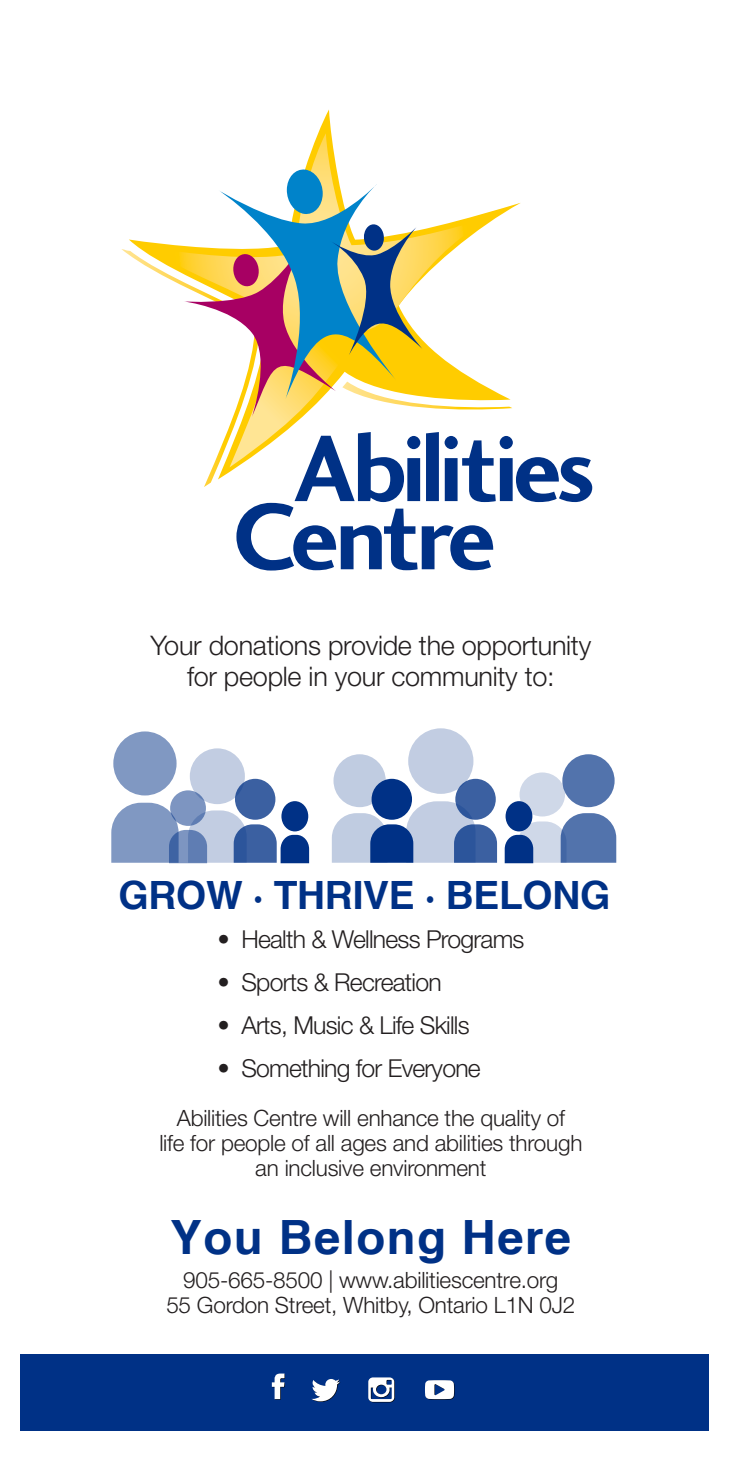
<style>
.page{position:relative;width:729px;height:1458px;background:#fff}
.page>*{position:absolute;margin:0;border:0;box-sizing:border-box;transform-origin:0 0}
.t1{font:700 47.25px "Helvetica cyr";letter-spacing:.03em;color:#003186}
.t2{font:700 38.93px "Helvetica cyr";letter-spacing:-.01em;color:#003186}
.t3{font:300 27px/31.5px "Helvetica Neue LT Std";letter-spacing:-.01em;color:#231f20;text-align:center}
.t4{font:300 24.75px "Helvetica Neue LT Std";letter-spacing:-.03em;color:#231f20}
.t5{font:300 22.5px/24.8px "Helvetica Neue LT Std";letter-spacing:-.01em;color:#231f20;text-align:center}
.s1{font-weight:700;font-stretch:condensed}
</style>
<div class="page">
<svg style="left:305px;top:133px;width:32px;height:35px"></svg>
<svg style="left:121px;top:168px;width:471px;height:403px"></svg>
<div style="left:190px;top:748px;width:55px;height:56px;background:#c2cde2;border-radius:50%"></div>
<div style="left:408px;top:728px;width:65px;height:66px;background:#c2cde2;border-radius:50%"></div>
<div style="left:235px;top:779px;width:40px;height:41px;background:#3b60a1;border-radius:50%"></div>
<div style="left:455px;top:779px;width:41px;height:41px;background:#3b60a1;border-radius:50%"></div>
<div style="left:372px;top:779px;width:40px;height:41px;background:#003186;border-radius:50%"></div>
<div style="left:562px;top:754px;width:53px;height:53px;background:#5273ac;border-radius:50%"></div>
<div style="left:520px;top:772px;width:45px;height:45px;background:#cfd8e8;border-radius:50%"></div>
<svg style="left:170px;top:790px;width:36px;height:36px"></svg>
<svg style="left:281px;top:801px;width:27px;height:30px"></svg>
<div style="left:506px;top:801px;width:26px;height:30px;background:#003186;border-radius:50%"></div>
<svg style="left:505px;top:813px;width:111px;height:50px"></svg>
<div style="left:113px;top:731px;width:64px;height:65px;background:#8098c2;border-radius:50%"></div>
<svg style="left:111px;top:803px;width:198px;height:60px"></svg>
<svg style="left:333px;top:754px;width:53px;height:53px;background:#b1c0da"></svg>
<svg style="left:332px;top:801px;width:165px;height:62px"></svg>
<div style="left:20px;top:1354px;width:689px;height:77px;background:#003186"></div>
<svg style="left:425px;top:1380px;width:30px;height:20px"></svg>
<svg style="left:368px;top:1377px;width:27px;height:25px"></svg>
<svg style="left:311px;top:1379px;width:29px;height:23px"></svg>
<svg style="left:272px;top:1374px;width:13px;height:26px"></svg>
<p class="t3" style="left:151px;top:629px;width:442px">Your donations provide the opportunity for people in your community to:</p>
<p class="t2" style="left:118px;top:873px;width:494px">GROW · THRIVE · BELONG</p>
<p class="t4" style="left:218px;top:924px;width:309px"><span class="s1">•</span> Health &amp; Wellness Programs</p>
<p class="t4" style="left:218px;top:967px;width:226px"><span class="s1">•</span> Sports &amp; Recreation</p>
<p class="t4" style="left:218px;top:1010px;width:254px"><span class="s1">•</span> Arts, Music &amp; Life Skills</p>
<p class="t4" style="left:218px;top:1053px;width:265px"><span class="s1">•</span> Something for Everyone</p>
<p class="t5" style="left:159px;top:1105px;width:425px">Abilities Centre will enhance the quality of<br>life for people of all ages and abilities through an inclusive environment</p>
<p class="t1" style="left:171px;top:1211px;width:402px">You Belong Here</p>
<p class="t5" style="left:183px;top:1267px;width:377px">905-665-8500 | www.abilitiescentre.org</p>
<p class="t5" style="left:166px;top:1292px;width:411px">55 Gordon Street, Whitby, Ontario L1N 0J2</p>
</div>
